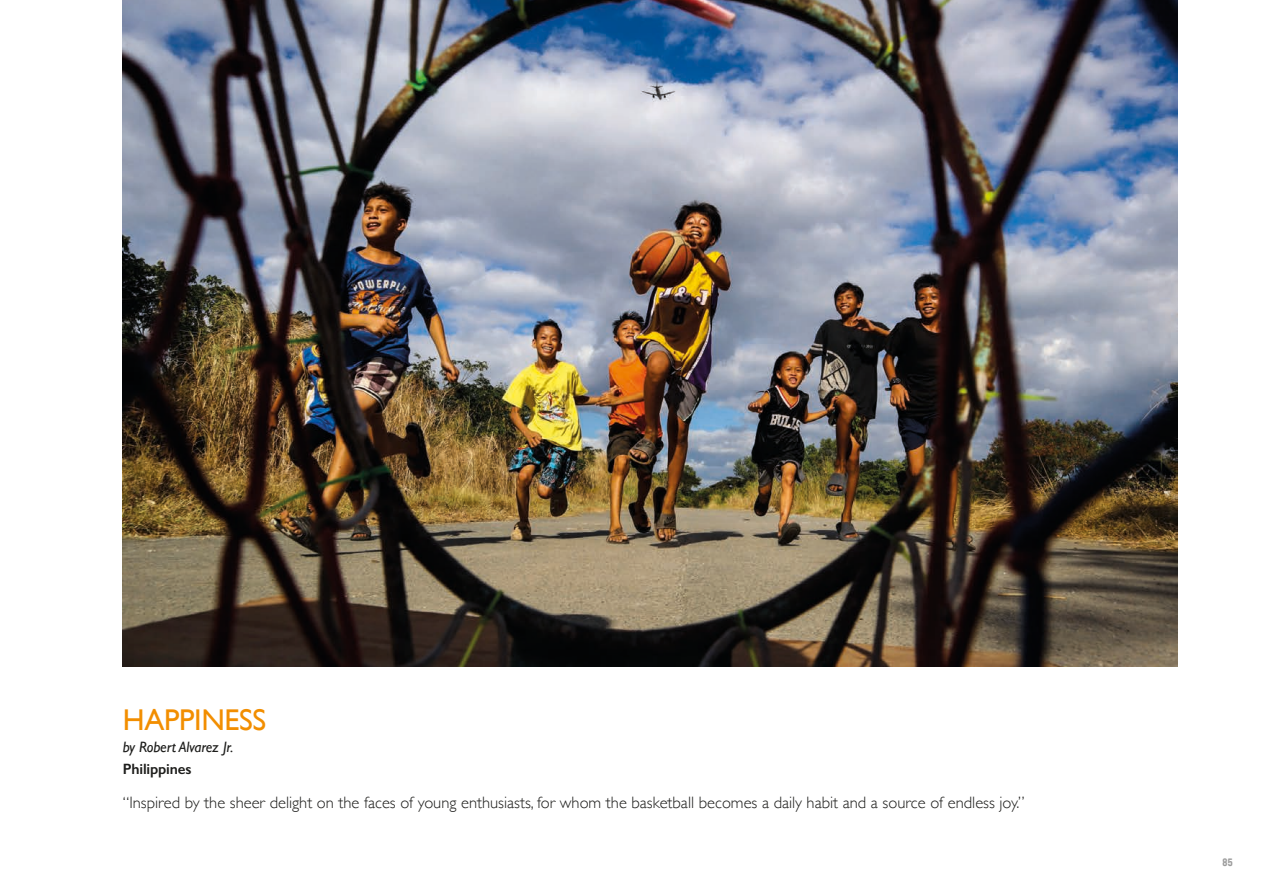
<style>
.page{position:relative;width:1263px;height:893px;background:#fff}
.page>*{position:absolute;margin:0;border:0;box-sizing:border-box;transform-origin:0 0}
.t1{font:30px "Gill Sans";letter-spacing:-.01em;color:#f28e00}
.t2{font:300 16.5px "Gill Sans";color:#1d1d1b}
.t3{font:italic 15px "Gill Sans";letter-spacing:-.01em;color:#1d1d1b}
.t4{font:600 15px "Gill Sans";letter-spacing:-.01em;color:#1d1d1b}
.t5{font:10.5px "FIBA";color:#9d9d9d}
</style>
<div class="page">
<img style="left:123px;top:0;width:1055px;height:666px">
<h1 class="t1" style="left:123px;top:702px;width:145px">HAPPINESS</h1>
<p class="t3" style="left:123px;top:738px;width:112px">by Robert Alvarez Jr.</p>
<p class="t4" style="left:123px;top:760px;width:70px">Philippines</p>
<p class="t2" style="left:123px;top:789px;width:903px">“Inspired by the sheer delight on the faces of young enthusiasts, for whom the basketball becomes a daily habit and a source of endless joy.”</p>
<p class="t5" style="left:1222px;top:856px;width:12px">85</p>
</div>
